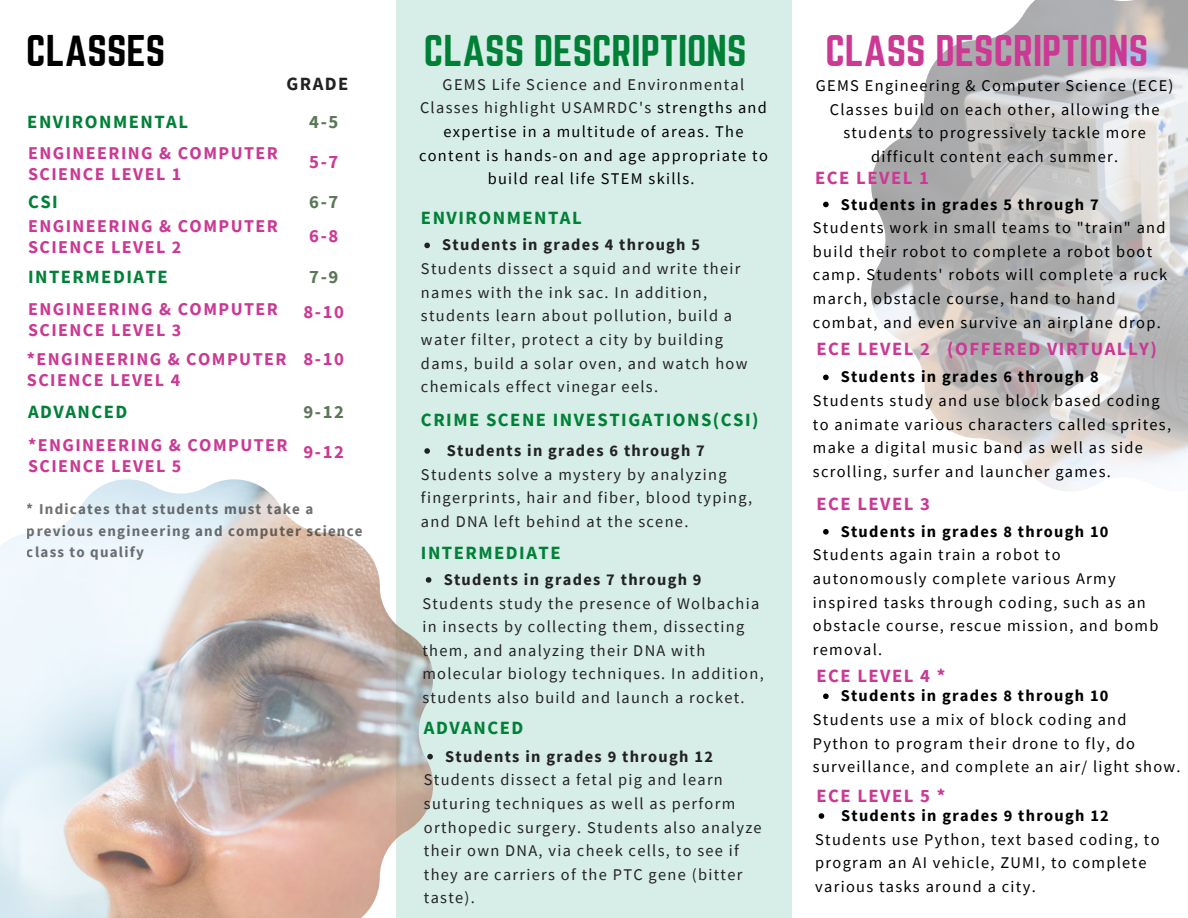
<style>
.page{position:relative;width:1188px;height:918px;background:#fff}
.page>*{position:absolute;margin:0;border:0;box-sizing:border-box;transform-origin:0 0}
.t1{font:38.85px "Norwester";color:#008037}
.t2{font:38.85px "Norwester";color:#cb3994}
.t3{font:38.85px "Norwester";color:#000}
.t4{font:700 18.75px "Source Sans Pro";letter-spacing:.08em;color:#008037}
.t5{font:700 18.75px "Source Sans Pro";letter-spacing:.08em;color:#cb3994}
.t6{font:700 18.75px "Source Sans Pro";color:#5b7758}
.t7{font:700 18.75px "Source Sans Pro";letter-spacing:.08em;color:#222}
.t8{font:700 18px/21.3px "Source Sans Pro";letter-spacing:.08em;color:#cb3994}
.t9{font:16.35px/23.7px "Source Sans Pro";letter-spacing:.08em;color:#000}
.t10{font:16.35px/23.7px "Source Sans Pro";letter-spacing:.08em;color:#222}
.t11{font:700 16.35px "Source Sans Pro";letter-spacing:.08em;color:#000}
.t12{font:700 16.35px "Source Sans Pro";letter-spacing:.08em;color:#222}
.t13{font:700 15px/21.5px "Source Sans Pro";letter-spacing:.08em;color:#222}
.s1{color:#222}
</style>
<div class="page">
<div style="left:396px;top:0;width:396px;height:918px;background:#d7ede7"></div>
<img style="left:0;top:479px;width:433px;height:439px">
<img style="left:871px;top:0;width:317px;height:491px">
<svg style="left:424px;top:243px;width:6px;height:5px"></svg>
<svg style="left:424px;top:448px;width:6px;height:6px"></svg>
<svg style="left:426px;top:577px;width:5px;height:6px"></svg>
<svg style="left:427px;top:754px;width:6px;height:5px"></svg>
<svg style="left:823px;top:202px;width:6px;height:5px"></svg>
<svg style="left:823px;top:375px;width:6px;height:5px"></svg>
<svg style="left:823px;top:529px;width:6px;height:6px"></svg>
<svg style="left:823px;top:693px;width:6px;height:6px"></svg>
<svg style="left:819px;top:813px;width:5px;height:6px"></svg>
<h1 class="t3" style="left:26px;top:32px;width:141px">CLASSES</h1>
<p class="t7" style="left:286px;top:72px;width:64px">GRADE</p>
<p class="t4" style="left:27px;top:109px;width:162px">ENVIRONMENTAL</p>
<p class="t8" style="left:28px;top:142px;width:251px">ENGINEERING &amp; COMPUTER<br>SCIENCE LEVEL 1</p>
<p class="t8" style="left:28px;top:215px;width:251px">ENGINEERING &amp; COMPUTER<br>SCIENCE LEVEL 2</p>
<p class="t4" style="left:28px;top:189px;width:31px">CSI</p>
<p class="t6" style="left:309px;top:109px;width:30px">4-5</p>
<p class="t5" style="left:309px;top:150px;width:30px">5-7</p>
<p class="t6" style="left:309px;top:189px;width:30px">6-7</p>
<p class="t5" style="left:309px;top:223px;width:30px">6-8</p>
<p class="t4" style="left:28px;top:264px;width:141px">INTERMEDIATE</p>
<p class="t6" style="left:309px;top:264px;width:30px">7-9</p>
<p class="t8" style="left:28px;top:298px;width:251px">ENGINEERING &amp; COMPUTER<br>SCIENCE LEVEL 3</p>
<p class="t8" style="left:27px;top:348px;width:261px">*ENGINEERING &amp; COMPUTER<br>SCIENCE LEVEL 4</p>
<p class="t4" style="left:28px;top:400px;width:101px">ADVANCED</p>
<p class="t5" style="left:304px;top:300px;width:42px">8-10</p>
<p class="t5" style="left:304px;top:346px;width:42px">8-10</p>
<p class="t6" style="left:304px;top:400px;width:42px">9-12</p>
<p class="t8" style="left:28px;top:434px;width:261px">*ENGINEERING &amp; COMPUTER<br>SCIENCE LEVEL 5</p>
<p class="t5" style="left:304px;top:439px;width:42px">9-12</p>
<p class="t13" style="left:27px;top:498px;width:337px">* Indicates that students must take a previous engineering and computer science class to qualify</p>
<h1 class="t1" style="left:424px;top:32px;width:324px">CLASS DESCRIPTIONS</h1>
<p class="t9" style="left:419px;top:72px;width:350px;text-align:center"><span class="s1">GEMS Life Science and Environmental Classes highlight USAMRDC's</span> strengths and expertise in a multitude of areas. The content is hands-on and age appropriate to build real life STEM skills.</p>
<p class="t4" style="left:421px;top:205px;width:162px">ENVIRONMENTAL</p>
<p class="t12" style="left:442px;top:234px;width:259px">Students in grades 4 through 5</p>
<p class="t10" style="left:421px;top:256px;width:328px">Students dissect a squid and write their names with the ink sac. In addition, students learn about pollution, build a water filter, protect a city by building dams, build a solar oven, and watch how chemicals effect vinegar eels.</p>
<p class="t4" style="left:421px;top:407px;width:339px">CRIME SCENE INVESTIGATIONS(CSI)</p>
<p class="t12" style="left:447px;top:440px;width:259px">Students in grades 6 through 7</p>
<p class="t10" style="left:421px;top:462px;width:333px">Students solve a mystery by analyzing fingerprints, hair and fiber, blood typing, and DNA left behind at the scene.</p>
<p class="t4" style="left:421px;top:541px;width:141px">INTERMEDIATE</p>
<p class="t12" style="left:444px;top:569px;width:259px">Students in grades 7 through 9</p>
<p class="t10" style="left:422px;top:591px;width:343px">Students study the presence of Wolbachia in insects by collecting them, dissecting them, and analyzing their DNA with molecular biology techniques. In addition, students also build and launch a rocket.</p>
<p class="t4" style="left:424px;top:715px;width:101px">ADVANCED</p>
<p class="t12" style="left:445px;top:746px;width:269px">Students in grades 9 through 12</p>
<p class="t10" style="left:424px;top:768px;width:339px">Students dissect a fetal pig and learn suturing techniques as well as perform orthopedic surgery. Students also analyze their own DNA, via cheek cells, to see if they are carriers of the PTC gene (bitter taste).</p>
<h1 class="t2" style="left:825px;top:32px;width:324px">CLASS DESCRIPTIONS</h1>
<p class="t9" style="left:816px;top:74px;width:359px;text-align:center">GEMS Engineering &amp; Computer Science (ECE)<br>Classes build on each other, allowing the students to progressively tackle more difficult content each summer.</p>
<p class="t5" style="left:815px;top:165px;width:115px">ECE LEVEL 1</p>
<p class="t11" style="left:841px;top:193px;width:259px">Students in grades 5 through 7</p>
<p class="t9" style="left:813px;top:215px;width:356px">Students work in small teams to "train" and build their robot to complete a robot boot camp. Students' robots will complete a ruck march, obstacle course, hand to hand combat, and even survive an airplane drop.</p>
<p class="t11" style="left:841px;top:366px;width:259px">Students in grades 6 through 8</p>
<p class="t9" style="left:813px;top:388px;width:360px">Students study and use block based coding to animate various characters called sprites, make a digital music band as well as side scrolling, surfer and launcher games.</p>
<p class="t5" style="left:816px;top:337px;width:342px">ECE LEVEL 2 (OFFERED VIRTUALLY)</p>
<p class="t5" style="left:816px;top:492px;width:115px">ECE LEVEL 3</p>
<p class="t11" style="left:841px;top:521px;width:269px">Students in grades 8 through 10</p>
<p class="t9" style="left:813px;top:543px;width:347px">Students again train a robot to autonomously complete various Army inspired tasks through coding, such as an obstacle course, rescue mission, and bomb removal.</p>
<p class="t11" style="left:841px;top:685px;width:269px">Students in grades 8 through 10</p>
<p class="t9" style="left:813px;top:707px;width:369px">Students use a mix of block coding and<br>Python to program their drone to fly, do surveillance, and complete an air/ light show.</p>
<p class="t11" style="left:841px;top:805px;width:269px">Students in grades 9 through 12</p>
<p class="t9" style="left:815px;top:827px;width:346px">Students use Python, text based coding, to program an AI vehicle, ZUMI, to complete various tasks around a city.</p>
<p class="t5" style="left:816px;top:663px;width:131px">ECE LEVEL 4 *</p>
<p class="t5" style="left:816px;top:783px;width:131px">ECE LEVEL 5 *</p>
</div>
